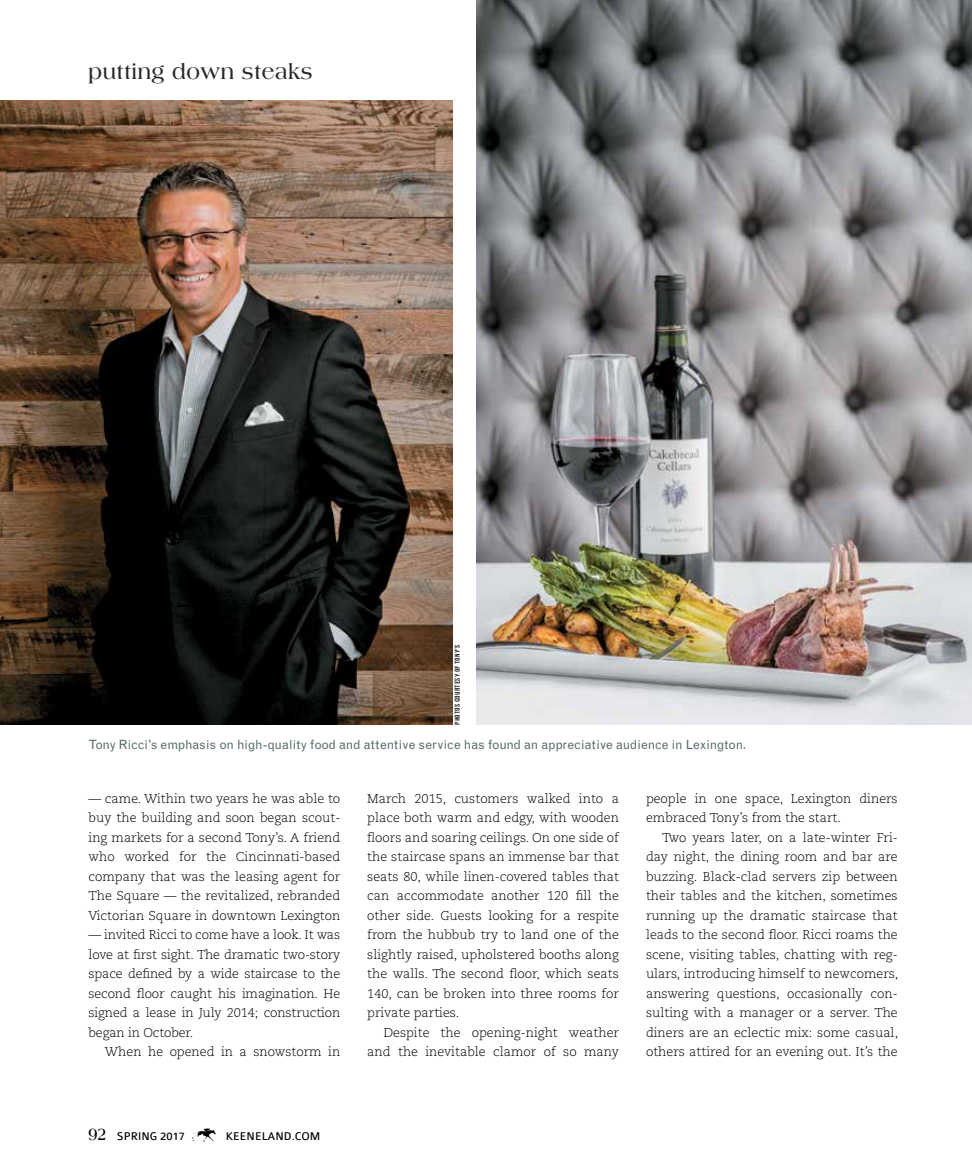
<style>
.page{position:relative;width:972px;height:1175px;background:#fff}
.page>*{position:absolute;margin:0;border:0;box-sizing:border-box;transform-origin:0 0}
.t1{font:27px "Keen DB";color:#000}
.t2{font:700 22.35px "Americana Std";letter-spacing:.03em;color:#292829;scale:.91 1}
.t3{font:300 12.75px/19.5px "Caecilia LT Std";color:#000;text-align:justify}
.t4{font:12.75px "Grotesque MT Std";color:#576c69}
.t5{font:12px "Colaborate";color:#000}
.t6{font:condensed 6.75px "Grotesque MT Std";letter-spacing:.01em;color:#000;scale:1.11 1}
.s1{font-family:"Americana Std";font-weight:700;font-size:18.15px}
</style>
<div class="page">
<img style="left:0;top:100px;width:452px;height:624px">
<img style="left:477px;top:0;width:495px;height:724px">
<h2 class="t2" style="left:89px;top:59px;width:248px">putting down steaks</h2>
<p class="t6" style="left:453px;top:725px;width:74px;rotate:-90deg">PHOTOS COURTESY OF TONY’S</p>
<p class="t4" style="left:89px;top:737px;width:659px">Tony Ricci’s emphasis on high-quality food and attentive service has found an appreciative audience in Lexington.</p>
<p class="t3" style="left:89px;top:789px;width:253px">— came. Within two years he was able to buy the building and soon began scout&shy;ing markets for a second Tony’s. A friend who worked for the Cincinnati-based company that was the leasing agent for The Square — the revitalized, rebranded Victorian Square in downtown Lexington</p>
<p class="t3" style="left:89px;top:925px;width:253px">— invited Ricci to come have a look. It was love at first sight. The dramatic two-story space defined by a wide staircase to the second floor caught his imagination. He signed a lease in July 2014; construction began in October.</p>
<p class="t3" style="left:105px;top:1042px;width:237px">When he opened in a snowstorm in</p>
<p class="t3" style="left:367px;top:789px;width:253px">March 2015, customers walked into a place both warm and edgy, with wooden floors and soaring ceilings. On one side of the staircase spans an immense bar that seats 80, while linen-covered tables that can accommodate another 120 fill the other side. Guests looking for a respite from the hubbub try to land one of the slightly raised, upholstered booths along the walls. The second floor, which seats 140, can be broken into three rooms for private parties.</p>
<p class="t3" style="left:367px;top:1023px;width:253px;text-align:right">Despite the opening-night weather and the inevitable clamor of so many</p>
<p class="t3" style="left:646px;top:789px;width:253px">people in one space, Lexington diners embraced Tony’s from the start.</p>
<p class="t3" style="left:646px;top:828px;width:254px;text-indent:16px">Two years later, on a late-winter Fri&shy;day night, the dining room and bar are buzzing. Black-clad servers zip between their tables and the kitchen, sometimes running up the dramatic staircase that leads to the second floor. Ricci roams the scene, visiting tables, chatting with reg&shy;ulars, introducing himself to newcomers, answering questions, occasionally con&shy;sulting with a manager or a server. The diners are an eclectic mix: some casual, others attired for an evening out. It’s the</p>
<p class="t5" style="left:89px;top:1130px;width:98px"><span class="s1">92</span> SPRING 2017</p>
<h1 class="t1" style="left:192px;top:1121px;width:28px">K</h1>
<p class="t5" style="left:226px;top:1130px;width:96px">KEENELAND.COM</p>
</div>
